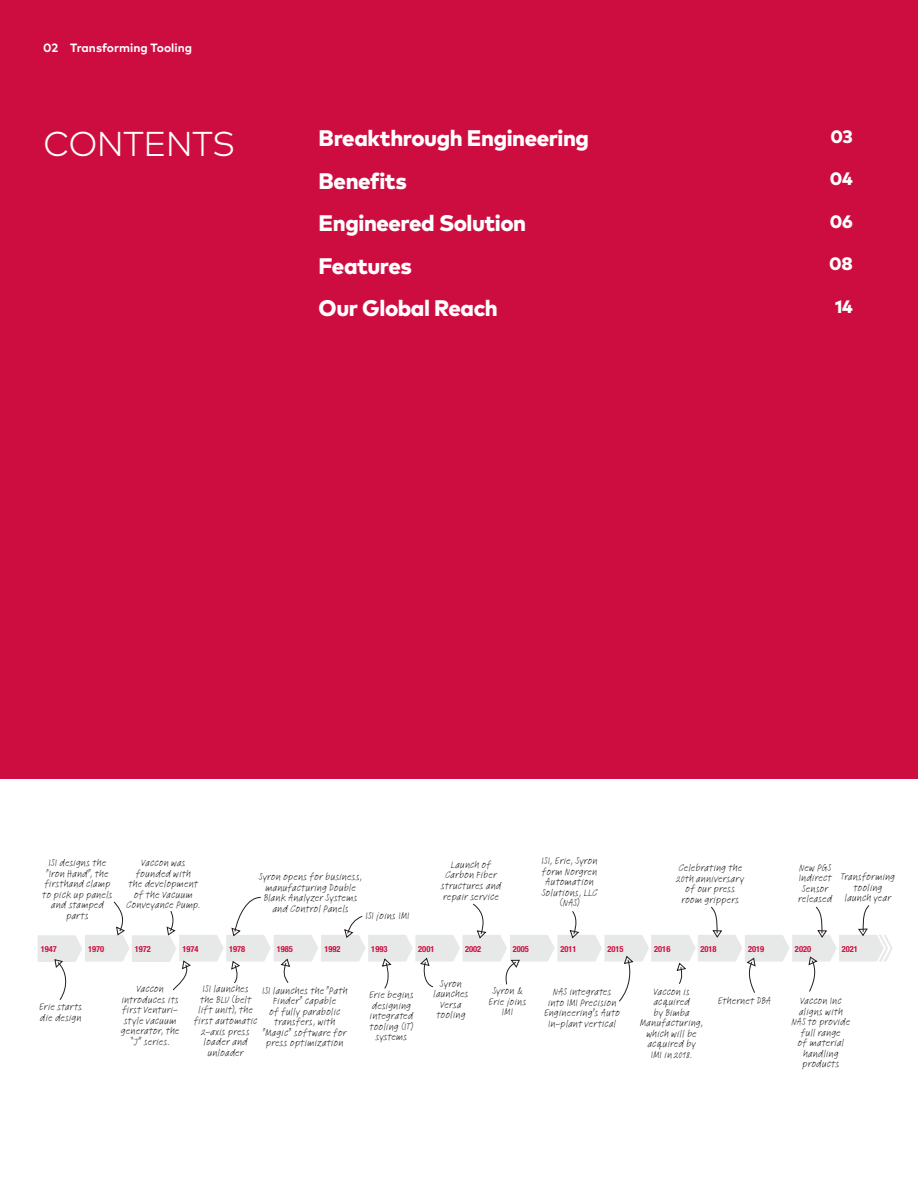
<style>
.page{position:relative;width:918px;height:1188px;background:#fff}
.page>*{position:absolute;margin:0;border:0;box-sizing:border-box;transform-origin:0 0}
.t1{font:300 34.5px "Mark Pro";letter-spacing:-.02em;color:#fff}
.t2{font:800 22.5px "Mark Pro";letter-spacing:-.02em;color:#fff}
.t3{font:800 18px "Mark Pro";letter-spacing:-.02em;color:#fff}
.t4{font:700 12px "Mark Pro";color:#fff}
.t5{font:10.5px/10.5px "Feltpen LTCE";letter-spacing:.015em;color:#231f20;text-align:center}
.t6{font:700 condensed 8.4px "Helvetica Neue LTW1 G";color:#cd0d40}
</style>
<div class="page">
<div style="left:0;top:0;width:918px;height:779px;background:#cd0d40"></div>
<svg style="left:38px;top:897px;width:855px;height:105px"></svg>
<p class="t4" style="left:43px;top:38px;width:150px">02 Transforming Tooling</p>
<h1 class="t1" style="left:43px;top:118px;width:194px">CONTENTS</h1>
<h2 class="t2" style="left:319px;top:121px;width:272px">Breakthrough Engineering</h2>
<h3 class="t3" style="left:831px;top:123px;width:24px">03</h3>
<h2 class="t2" style="left:319px;top:164px;width:90px">Benefits</h2>
<h3 class="t3" style="left:830px;top:165px;width:24px">04</h3>
<h2 class="t2" style="left:319px;top:206px;width:209px">Engineered Solution</h2>
<h3 class="t3" style="left:830px;top:208px;width:24px">06</h3>
<h2 class="t2" style="left:319px;top:249px;width:95px">Features</h2>
<h3 class="t3" style="left:829px;top:250px;width:25px">08</h3>
<h2 class="t2" style="left:319px;top:291px;width:181px">Our Global Reach</h2>
<h3 class="t3" style="left:835px;top:293px;width:19px">14</h3>
<p class="t5" style="left:42px;top:858px;width:72px">ISI designs the "Iron Hand", the firsthand clamp to pick up panels and stamped parts</p>
<p class="t5" style="left:126px;top:858px;width:76px">Vaccon was founded with<br>the development of the Vacuum<br>Conveyance Pump.</p>
<p class="t5" style="left:259px;top:872px;width:105px">Syron opens for business, manufacturing Double<br>Blank Analyzer Systems and Control Panels</p>
<p class="t5" style="left:365px;top:910px;width:46px">ISI joins IMI</p>
<p class="t5" style="left:441px;top:859px;width:62px">Launch of<br>Carbon Fiber structures and repair service</p>
<p class="t5" style="left:542px;top:856px;width:57px">ISI, Erie, Syron form Norgren<br>Automation<br>Solutions, LLC (NAS)</p>
<p class="t5" style="left:677px;top:862px;width:69px">Celebrating the<br>20th anniversary of our press room grippers</p>
<p class="t5" style="left:798px;top:862px;width:35px">New PGS<br>Indirect<br>Sensor released</p>
<p class="t5" style="left:841px;top:872px;width:56px">Transforming tooling launch year</p>
<p class="t6" style="left:41px;top:944px;width:18px">1947</p>
<p class="t6" style="left:88px;top:944px;width:18px">1970</p>
<p class="t6" style="left:135px;top:944px;width:18px">1972</p>
<p class="t6" style="left:182px;top:944px;width:18px">1974</p>
<p class="t6" style="left:229px;top:944px;width:18px">1978</p>
<p class="t6" style="left:277px;top:944px;width:18px">1985</p>
<p class="t6" style="left:324px;top:944px;width:18px">1992</p>
<p class="t6" style="left:371px;top:944px;width:18px">1993</p>
<p class="t6" style="left:418px;top:944px;width:18px">2001</p>
<p class="t6" style="left:465px;top:944px;width:18px">2002</p>
<p class="t6" style="left:513px;top:944px;width:18px">2005</p>
<p class="t6" style="left:560px;top:944px;width:18px">2011</p>
<p class="t6" style="left:607px;top:944px;width:18px">2015</p>
<p class="t6" style="left:654px;top:944px;width:18px">2016</p>
<p class="t6" style="left:700px;top:944px;width:18px">2018</p>
<p class="t6" style="left:748px;top:944px;width:18px">2019</p>
<p class="t6" style="left:795px;top:944px;width:18px">2020</p>
<p class="t6" style="left:842px;top:944px;width:18px">2021</p>
<p class="t5" style="left:39px;top:1002px;width:44px;text-align:left">Erie starts die design</p>
<p class="t5" style="left:433px;top:978px;width:37px">Syron launches<br>Versa tooling</p>
<p class="t5" style="left:194px;top:984px;width:65px">ISI launches<br>the BLU (belt lift unit), the first automatic<br>2-axis press loader and unloader</p>
<p class="t5" style="left:262px;top:985px;width:87px">ISI launches the "Path<br>Finder" capable<br>of fully parabolic transfers, with "Magic" software for press optimization</p>
<p class="t5" style="left:121px;top:984px;width:60px">Vaccon introduces its first Venturi&shy;style vacuum generator, the “J” series.</p>
<p class="t5" style="left:640px;top:986px;width:65px">Vaccon is acquired<br>by Bimba<br>Manufacturing, which will be acquired by<br>IMI in 2018.</p>
<p class="t5" style="left:489px;top:986px;width:39px">Syron &amp;<br>Erie joins<br>IMI</p>
<p class="t5" style="left:544px;top:987px;width:78px">NAS integrates into IMI Precision<br>Engineering's Auto<br>In-plant vertical</p>
<p class="t5" style="left:369px;top:989px;width:46px">Erie begins designing integrated tooling (IT) systems</p>
<p class="t5" style="left:718px;top:995px;width:55px">Ethernet DBA</p>
<p class="t5" style="left:791px;top:995px;width:60px">Vaccon Inc aligns with<br>NAS to provide full range<br>of material handling products</p>
</div>
